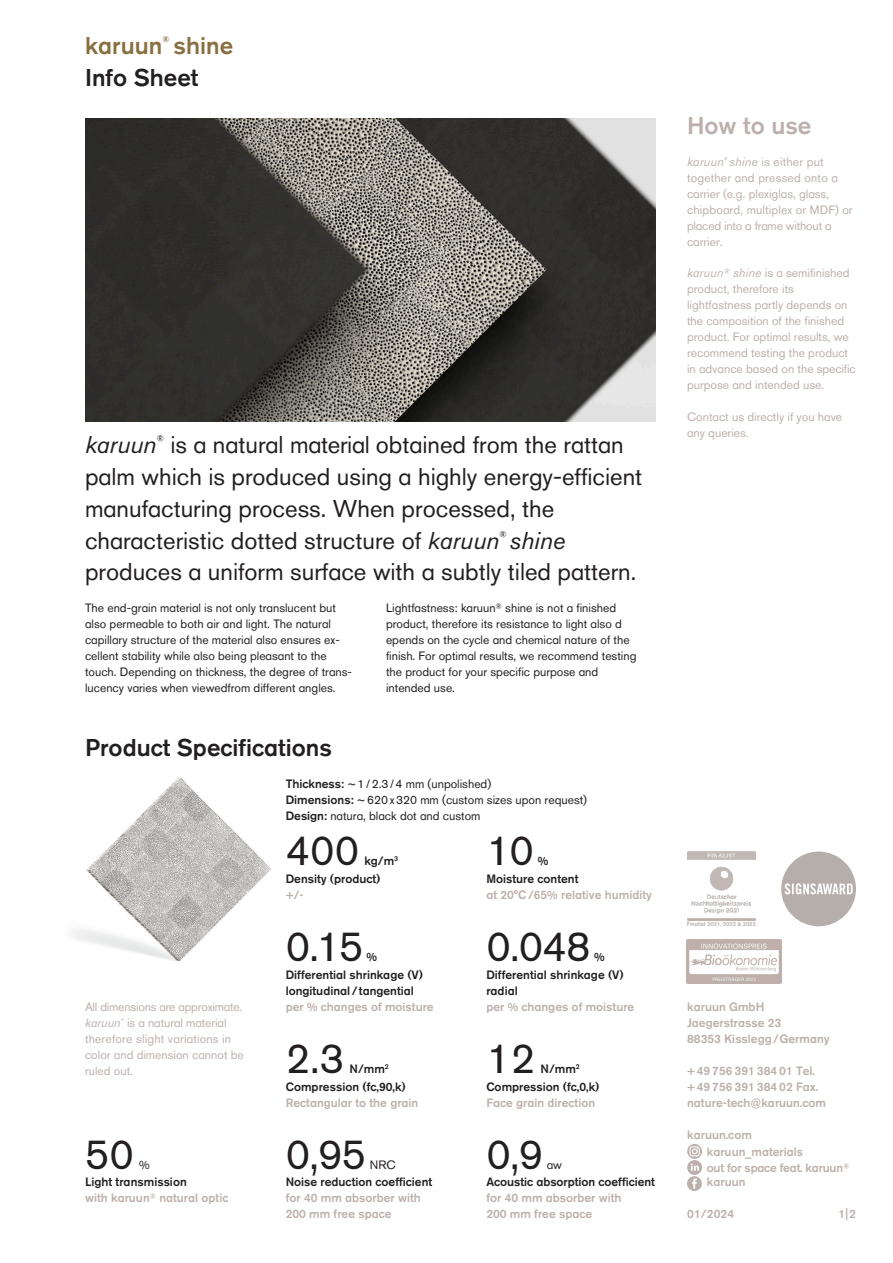
<style>
.page{position:relative;width:893px;height:1263px;background:#fff}
.page>*{position:absolute;margin:0;border:0;box-sizing:border-box;transform-origin:0 0}
.FT___ohne_Einzug_EN{font:42px "ofs Akzidenz 2021";letter-spacing:-.01em;color:#231f20}
.FT___ohne_Einzug_DE{font:42px "ofs Akzidenz 2021";color:#231f20}
.Head_Big_EN{font:42px "ofs Akzidenz 2021";color:#231f20}
.FT_Big_EN{font:24.15px/32px "ofs Akzidenz 2021";color:#231f20}
.Head_Big_EN-2{font:500 24.15px "ofs Akzidenz 2021";color:#231f20}
.Head_Big_EN-3{font:500 24.15px "ofs Akzidenz 2021";color:#897041}
.Head_Big_EN-4{font:500 24.15px "ofs Akzidenz 2021";color:#bcb0ad}
.FT___ohne_Einzug_EN-2{font:12px/15.9px "ofs Akzidenz 2021";color:#231f20}
.FT___ohne_Einzug_EN-3{font:12px/15.9px "ofs Akzidenz 2021";color:#bcb0ad}
.FT___ohne_Einzug_EN-4{font:500 12px/15.9px "ofs Akzidenz 2021";color:#bcb0ad}
.FT___ohne_Einzug_EN-5{font:500 12px "ofs Akzidenz 2021";color:#231f20}
.FT___ohne_Einzug_DE-2{font:500 12px "ofs Akzidenz 2021";color:#bcb0ad}
.FT___ohne_Einzug_DE-3{font:500 12px "ofs Akzidenz 2021";color:#231f20}
.Head_Big_EN-5{font:500 12px "ofs Akzidenz 2021";color:#231f20}
.FT___ohne_Einzug_DE-4{font:12px "ofs Akzidenz 2021";color:#231f20}
.t1{font:500 6px "ofs Akzidenz 2021";letter-spacing:-.02em;color:#bcb0ad}
.s1{font-style:italic}
.s2{font-weight:500}
</style>
<div class="page">
<svg style="left:687px;top:1144px;width:15px;height:47px"></svg>
<svg style="left:781px;top:851px;width:75px;height:75px"></svg>
<img style="left:687px;top:851px;width:69px;height:69px">
<img style="left:687px;top:939px;width:94px;height:44px">
<img style="left:85px;top:118px;width:570px;height:303px">
<img style="left:72px;top:777px;width:199px;height:185px">
<p class="Head_Big_EN-3" style="left:85px;top:31px;width:150px">karuun<sup>®</sup> shine</p>
<p class="Head_Big_EN-2" style="left:85px;top:63px;width:115px">Info Sheet</p>
<p class="FT_Big_EN" style="left:85px;top:428px;width:559px"><span class="s1">karuun</span><sup>®</sup> is a natural material obtained from the rattan palm which is produced using a highly energy-efficient manufacturing process. When processed, the</p>
<p class="FT_Big_EN" style="left:85px;top:524px;width:482px">characteristic dotted structure of <span class="s1">karuun</span><sup>®</sup> <span class="s1">shine</span></p>
<p class="FT_Big_EN" style="left:85px;top:556px;width:553px">produces a uniform surface with a subtly tiled pattern.</p>
<p class="FT___ohne_Einzug_EN-2" style="left:85px;top:600px;width:268px">The end-grain material is not only translucent but also permeable to both air and light. The natural capillary structure of the material also ensures ex&shy;cellent stability while also being pleasant to the touch. Depending on thickness, the degree of trans&shy;lucency varies when viewedfrom different angles.</p>
<p class="FT___ohne_Einzug_EN-2" style="left:386px;top:600px;width:232px">Lightfastness: karuun® shine is not a finished</p>
<p class="FT___ohne_Einzug_EN-2" style="left:386px;top:616px;width:237px">product, therefore its resistance to light also d</p>
<p class="FT___ohne_Einzug_EN-2" style="left:386px;top:632px;width:245px">epends on the cycle and chemical nature of the</p>
<p class="FT___ohne_Einzug_EN-2" style="left:386px;top:648px;width:252px">finish. For optimal results, we recommend testing</p>
<p class="FT___ohne_Einzug_EN-2" style="left:386px;top:664px;width:214px">the product for your specific purpose and</p>
<p class="FT___ohne_Einzug_EN-2" style="left:386px;top:680px;width:71px">intended use.</p>
<p class="Head_Big_EN-2" style="left:85px;top:733px;width:248px">Product Specifications</p>
<p class="FT___ohne_Einzug_EN-2" style="left:286px;top:775px;width:207px"><span class="s2">Thickness:</span> ~1/2.3/4 mm (unpolished)</p>
<p class="FT___ohne_Einzug_EN-2" style="left:286px;top:791px;width:303px"><span class="s2">Dimensions:</span> ~620x320 mm (custom sizes upon request)</p>
<p class="FT___ohne_Einzug_EN-2" style="left:286px;top:807px;width:196px"><span class="s2">Design:</span> natura, black dot and custom</p>
<p class="FT___ohne_Einzug_EN-3" style="left:85px;top:999px;width:160px">All dimensions are approximate. <span class="s1">karuun</span><sup>®</sup> is a natural material therefore slight variations in color and dimension cannot be ruled out.</p>
<p class="FT___ohne_Einzug_DE" style="left:85px;top:1130px;width:50px">50</p>
<p class="FT___ohne_Einzug_DE-4" style="left:139px;top:1158px;width:12px">%</p>
<p class="FT___ohne_Einzug_DE-3" style="left:85px;top:1175px;width:103px">Light transmission</p>
<p class="FT___ohne_Einzug_DE-2" style="left:85px;top:1191px;width:145px">with karuun® natural optic</p>
<p class="FT___ohne_Einzug_EN" style="left:286px;top:826px;width:75px">400</p>
<p class="FT___ohne_Einzug_EN-5" style="left:364px;top:854px;width:35px">kg/m<sup>3</sup></p>
<p class="FT___ohne_Einzug_EN-5" style="left:286px;top:872px;width:96px">Density (product)</p>
<p class="FT___ohne_Einzug_EN-4" style="left:286px;top:887px;width:20px">+/-</p>
<p class="Head_Big_EN" style="left:286px;top:921px;width:80px">0.15</p>
<p class="Head_Big_EN-5" style="left:366px;top:949px;width:12px">%</p>
<p class="FT___ohne_Einzug_EN-5" style="left:286px;top:967px;width:139px">Differential shrinkage (V)</p>
<p class="FT___ohne_Einzug_EN-5" style="left:286px;top:983px;width:130px">longitudinal / tangential</p>
<p class="FT___ohne_Einzug_EN-4" style="left:286px;top:999px;width:150px">per % changes of moisture</p>
<p class="FT___ohne_Einzug_EN" style="left:286px;top:1033px;width:60px">2.3</p>
<p class="FT___ohne_Einzug_EN-5" style="left:350px;top:1061px;width:41px">N/mm<sup>2</sup></p>
<p class="FT___ohne_Einzug_EN-5" style="left:286px;top:1079px;width:122px">Compression (fc,90,k)</p>
<p class="FT___ohne_Einzug_EN-4" style="left:286px;top:1094px;width:134px">Rectangular to the grain</p>
<p class="FT___ohne_Einzug_DE" style="left:286px;top:1130px;width:82px">0,95</p>
<p class="FT___ohne_Einzug_DE-4" style="left:370px;top:1158px;width:27px">NRC</p>
<p class="FT___ohne_Einzug_DE-3" style="left:286px;top:1175px;width:148px">Noise reduction coefficient</p>
<p class="FT___ohne_Einzug_DE-2" style="left:286px;top:1191px;width:137px">for 40 mm absorber with</p>
<p class="FT___ohne_Einzug_DE-2" style="left:286px;top:1207px;width:107px">200 mm free space</p>
<p class="Head_Big_EN" style="left:486px;top:826px;width:49px">10</p>
<p class="Head_Big_EN-5" style="left:538px;top:854px;width:12px">%</p>
<p class="FT___ohne_Einzug_EN-5" style="left:486px;top:872px;width:94px">Moisture content</p>
<p class="FT___ohne_Einzug_EN-4" style="left:486px;top:887px;width:167px">at 20°C/65% relative humidity</p>
<p class="FT___ohne_Einzug_EN" style="left:486px;top:921px;width:106px">0.048</p>
<p class="FT___ohne_Einzug_EN-5" style="left:594px;top:949px;width:12px">%</p>
<p class="FT___ohne_Einzug_EN-5" style="left:486px;top:967px;width:139px">Differential shrinkage (V)</p>
<p class="FT___ohne_Einzug_EN-5" style="left:486px;top:983px;width:33px">radial</p>
<p class="FT___ohne_Einzug_EN-4" style="left:486px;top:999px;width:150px">per % changes of moisture</p>
<p class="Head_Big_EN" style="left:486px;top:1033px;width:50px">12</p>
<p class="Head_Big_EN-5" style="left:541px;top:1061px;width:41px">N/mm<sup>2</sup></p>
<p class="FT___ohne_Einzug_EN-5" style="left:486px;top:1079px;width:115px">Compression (fc,0,k)</p>
<p class="FT___ohne_Einzug_EN-4" style="left:486px;top:1094px;width:110px">Face grain direction</p>
<p class="FT___ohne_Einzug_DE" style="left:486px;top:1130px;width:58px">0,9</p>
<p class="FT___ohne_Einzug_DE-4" style="left:547px;top:1158px;width:17px">aw</p>
<p class="FT___ohne_Einzug_DE-3" style="left:486px;top:1175px;width:170px">Acoustic absorption coefficient</p>
<p class="FT___ohne_Einzug_DE-2" style="left:486px;top:1191px;width:137px">for 40 mm absorber with</p>
<p class="FT___ohne_Einzug_DE-2" style="left:486px;top:1207px;width:107px">200 mm free space</p>
<p class="Head_Big_EN-4" style="left:687px;top:111px;width:126px">How to use</p>
<p class="FT___ohne_Einzug_EN-3" style="left:687px;top:154px;width:167px"><span class="s1">karuun</span><sup>®</sup> <span class="s1">shine</span> is either put together and pressed onto a carrier (e.g. plexiglas, glass, chipboard, multiplex or MDF) or placed into a frame without a carrier.</p>
<p class="FT___ohne_Einzug_EN-3" style="left:687px;top:265px;width:164px"><span class="s1">karuun® shine</span> is a semifinished</p>
<p class="FT___ohne_Einzug_EN-3" style="left:687px;top:281px;width:108px">product, therefore its</p>
<p class="FT___ohne_Einzug_EN-3" style="left:687px;top:297px;width:170px">lightfastness partly depends on the composition of the finished product. For optimal results, we recommend testing the product in advance based on the specific purpose and intended use.</p>
<p class="FT___ohne_Einzug_EN-3" style="left:687px;top:409px;width:157px">Contact us directly if you have any queries.</p>
<p class="t1" style="left:687px;top:921px;width:71px">Finalist 2021, 2022 &amp; 2023</p>
<p class="FT___ohne_Einzug_EN-4" style="left:687px;top:999px;width:144px">karuun GmbH<br>Jaegerstrasse 23<br>88353 Kisslegg/Germany</p>
<p class="FT___ohne_Einzug_EN-4" style="left:687px;top:1063px;width:140px">+49 756 391 384 01 Tel. +49 756 391 384 02 Fax. nature-tech@karuun.com</p>
<p class="FT___ohne_Einzug_EN-4" style="left:707px;top:1126px;width:98px;line-height:17.4px;text-indent:-20px">karuun.com karuun_materials</p>
<p class="FT___ohne_Einzug_EN-4" style="left:707px;top:1160px;width:144px;line-height:14.4px">out for space feat. karuun® karuun</p>
<p class="FT___ohne_Einzug_EN-4" style="left:687px;top:1206px;width:49px">01/2024</p>
<p class="FT___ohne_Einzug_EN-4" style="left:838px;top:1206px;width:19px">1|2</p>
</div>
